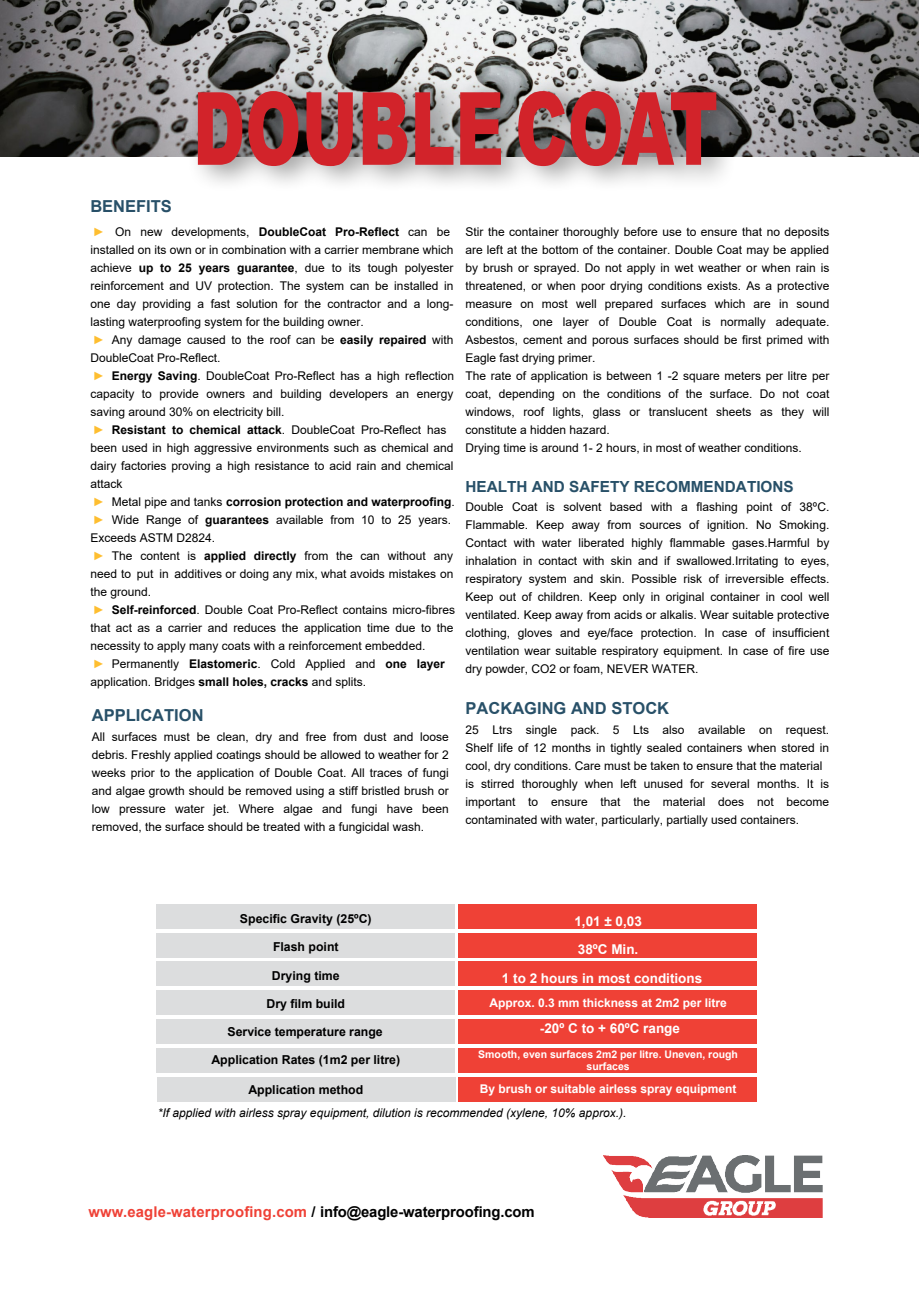
<style>
.page{position:relative;width:919px;height:1289px;background:#fff}
.page>*{position:absolute;margin:0;border:0;box-sizing:border-box;transform-origin:0 0}
.t1{font:900 101.25px "Arial";color:#d2232a;scale:.67 1}
.t2{font:700 16.5px "Arial";color:#285068}
.t3{font:700 15.3px "Arial";color:#285068}
.t4{font:700 14.85px "Arial";letter-spacing:-.01em;color:#000}
.t5{font:700 13.5px "Arial";color:#fff}
.t6{font:700 12.3px "Arial";color:#000}
.t7{font:12px/18px "Arial";color:#000}
.t8{font:italic 12px "Arial";color:#000}
.t9{font:700 12px "Arial";color:#fff}
.t10{font:700 10.5px/12.3px "Arial";color:#fff;text-align:center}
.s1{color:#febe30}
.s2{font-weight:700}
.s3{color:#ef4136}
</style>
<div class="page">
<img style="left:1px;top:0;width:917px;height:156px">
<div style="left:157px;top:904px;width:298px;height:24px;background:#dcddde"></div>
<div style="left:157px;top:1077px;width:298px;height:24px;background:#dcddde"></div>
<div style="left:157px;top:1048px;width:298px;height:24px;background:#dcddde"></div>
<div style="left:458px;top:904px;width:298px;height:24px;background:#ef4136"></div>
<div style="left:458px;top:1077px;width:298px;height:24px;background:#ef4136"></div>
<div style="left:458px;top:1048px;width:298px;height:24px;background:#ef4136"></div>
<div style="left:157px;top:933px;width:298px;height:24px;background:#dcddde"></div>
<div style="left:458px;top:933px;width:298px;height:24px;background:#ef4136"></div>
<div style="left:157px;top:961px;width:298px;height:25px;background:#dcddde"></div>
<div style="left:458px;top:961px;width:298px;height:25px;background:#ef4136"></div>
<div style="left:157px;top:990px;width:298px;height:24px;background:#dcddde"></div>
<div style="left:458px;top:990px;width:298px;height:24px;background:#ef4136"></div>
<div style="left:157px;top:1019px;width:298px;height:24px;background:#dcddde"></div>
<div style="left:458px;top:1019px;width:298px;height:24px;background:#ef4136"></div>
<div style="left:186px;top:73px;width:565px;height:121px;background:#000;opacity:.5"></div>
<img style="left:603px;top:1155px;width:219px;height:62px">
<h2 class="t2" style="left:90px;top:194px;width:83px">BENEFITS</h2>
<h1 class="t1" style="left:193px;top:55px;width:785px">DOUBLE COAT</h1>
<p class="t7" style="left:90px;top:222px;width:366px"><span class="s1">►</span> On new developments, <span class="s2">DoubleCoat Pro-Reflect</span> can be installed on its own or in combination with a carrier membrane which achieve <span class="s2">up to 25 years guarantee</span>, due to its tough polyester reinforcement and UV protection. The system can be installed in one day providing a fast solution for the contractor and a long&shy;lasting waterproofing system for the building owner.<br><span class="s1">►</span> Any damage caused to the roof can be <span class="s2">easily repaired</span> with DoubleCoat Pro-Reflect.<br><span class="s1">►</span> <span class="s2">Energy Saving</span>. DoubleCoat Pro-Reflect has a high reflection capacity to provide owners and building developers an energy saving around 30% on electricity bill.<br><span class="s1">►</span> <span class="s2">Resistant to chemical attack</span>. DoubleCoat Pro-Reflect has been used in high aggressive environments such as chemical and dairy factories proving a high resistance to acid rain and chemical attack<br><span class="s1">►</span> Metal pipe and tanks <span class="s2">corrosion protection and waterproofing</span>. <span class="s1">►</span> Wide Range of <span class="s2">guarantees</span> available from 10 to 25 years.<br>Exceeds ASTM D2824.<br><span class="s1">►</span> The content is <span class="s2">applied directly</span> from the can without any need to put in additives or doing any mix, what avoids mistakes on the ground.<br><span class="s1">►</span> <span class="s2">Self-reinforced</span>. Double Coat Pro-Reflect contains micro-fibres that act as a carrier and reduces the application time due to the necessity to apply many coats with a reinforcement embedded.<br><span class="s1">►</span> Permanently <span class="s2">Elastomeric</span>. Cold Applied and <span class="s2">one layer </span>application. Bridges <span class="s2">small holes, cracks</span> and splits.</p>
<h2 class="t2" style="left:92px;top:703px;width:113px">APPLICATION</h2>
<p class="t7" style="left:92px;top:727px;width:358px;text-align:justify">All surfaces must be clean, dry and free from dust and loose debris. Freshly applied coatings should be allowed to weather for 2 weeks prior to the application of Double Coat. All traces of fungi and algae growth should be removed using a stiff bristled brush or low pressure water jet. Where algae and fungi have been removed, the surface should be treated with a fungicidal wash.</p>
<p class="t7" style="left:465px;top:222px;width:365px">Stir the container thoroughly before use to ensure that no deposits are left at the bottom of the container. Double Coat may be applied by brush or sprayed. Do not apply in wet weather or when rain is threatened, or when poor drying conditions exists. As a protective measure on most well prepared surfaces which are in sound conditions, one layer of Double Coat is normally adequate.<br>Asbestos, cement and porous surfaces should be first primed with Eagle fast drying primer.<br>The rate of application is between 1 -2 square meters per litre per coat, depending on the conditions of the surface. Do not coat windows, roof lights, glass or translucent sheets as they will constitute a hidden hazard.<br>Drying time is around 1- 2 hours, in most of weather conditions.</p>
<p class="t3" style="left:465px;top:475px;width:330px">HEALTH AND SAFETY RECOMMENDATIONS</p>
<p class="t7" style="left:465px;top:497px;width:365px;text-align:justify">Double Coat is solvent based with a flashing point of 38ºC.<br>Flammable. Keep away from sources of ignition. No Smoking.<br>Contact with water liberated highly flammable gases.Harmful by inhalation in contact with skin and if swallowed.Irritating to eyes, respiratory system and skin. Possible risk of irreversible effects.<br>Keep out of children. Keep only in original container in cool well ventilated. Keep away from acids or alkalis. Wear suitable protective clothing, gloves and eye/face protection. In case of insufficient ventilation wear suitable respiratory equipment. In case of fire use dry powder, CO2 or foam, NEVER WATER.</p>
<h2 class="t2" style="left:465px;top:696px;width:205px">PACKAGING AND STOCK</h2>
<p class="t7" style="left:465px;top:720px;width:365px">25 Ltrs single pack. 5 Lts also available on request.<br>Shelf life of 12 months in tightly sealed containers when stored in cool, dry conditions. Care must be taken to ensure that the material is stirred thoroughly when left unused for several months. It is important to ensure that the material does not become contaminated with water, particularly, partially used containers.</p>
<p class="t6" style="left:240px;top:910px;width:133px">Specific Gravity (25ºC)</p>
<p class="t6" style="left:273px;top:938px;width:67px">Flash point</p>
<p class="t6" style="left:272px;top:966px;width:69px">Drying time</p>
<p class="t6" style="left:266px;top:994px;width:80px">Dry film build</p>
<p class="t6" style="left:227px;top:1023px;width:157px">Service temperature range</p>
<p class="t6" style="left:211px;top:1051px;width:190px">Application Rates (1m2 per litre)</p>
<p class="t6" style="left:248px;top:1080px;width:116px">Application method</p>
<p class="t5" style="left:574px;top:912px;width:69px">1,01 ± 0,03</p>
<p class="t5" style="left:578px;top:940px;width:62px">38ºC Min.</p>
<p class="t5" style="left:502px;top:968px;width:202px">1 to 2 hours in most conditions</p>
<p class="t9" style="left:489px;top:995px;width:239px">Approx. 0.3 mm thickness at 2m2 per litre</p>
<p class="t5" style="left:540px;top:1018px;width:142px">-20º C to + 60ºC range</p>
<p class="t10" style="left:478px;top:1047px;width:261px">Smooth, even surfaces 2m2 per litre. Uneven, rough surfaces</p>
<p class="t9" style="left:479px;top:1080px;width:258px">By brush or suitable airless spray equipment</p>
<p class="t8" style="left:158px;top:1105px;width:470px">*If applied with airless spray equipment, dilution is recommended (xylene, 10% approx.).</p>
<p class="t4" style="left:88px;top:1201px;width:447px"><span class="s3">www.eagle-waterproofing.com</span> / info@eagle-waterproofing.com</p>
</div>
